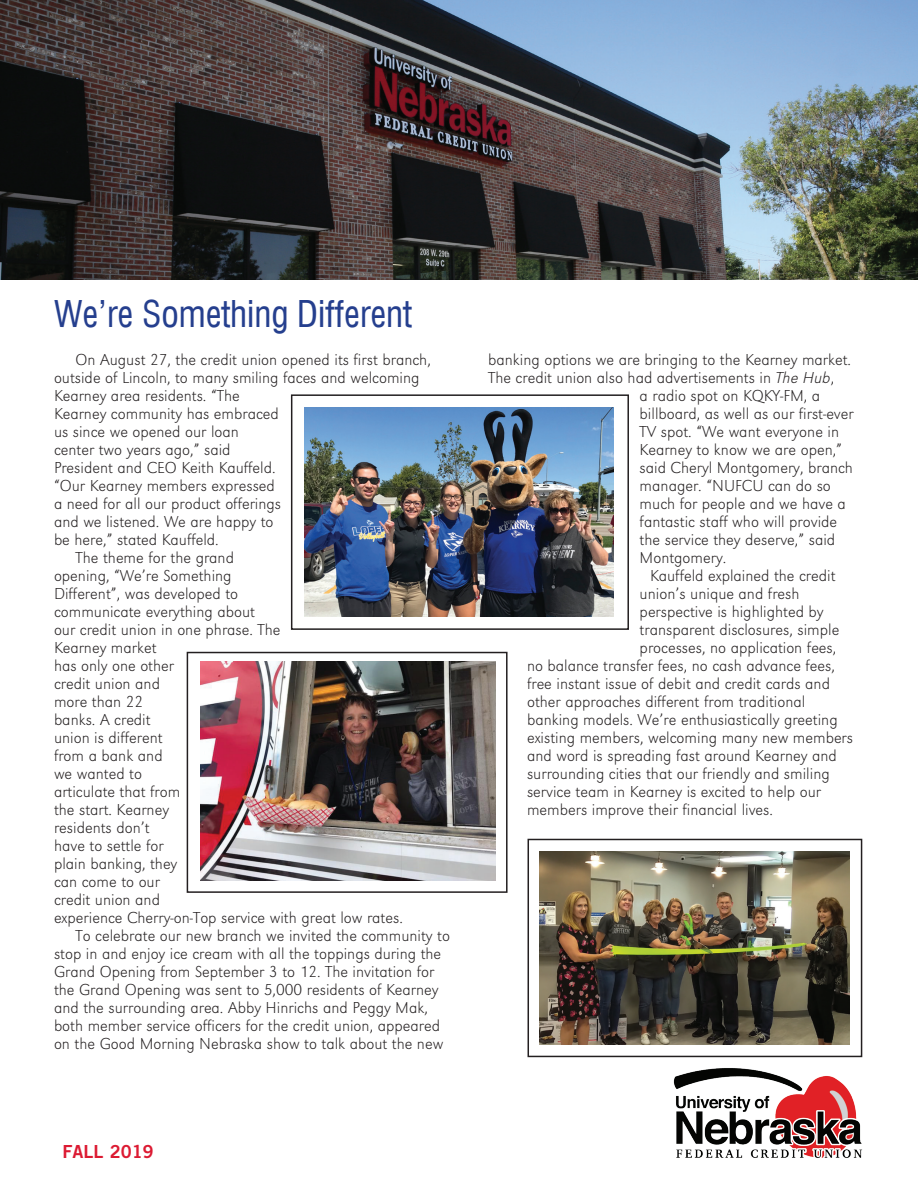
<style>
.page{position:relative;width:918px;height:1188px;background:#fff}
.page>*{position:absolute;margin:0;border:0;box-sizing:border-box;transform-origin:0 0}
.t1{font:36px "Corporate Condensed Regular SWFTE";color:#253f8e}
.t2{font:18px "Trade Gothic LT Std Bd 2";color:#dc1a32}
.t3{font:300 expanded 16.5px/18px "URW Grotesk";color:#231f20}
.s1{font-style:italic}
</style>
<div class="page">
<img style="left:659px;top:1056px;width:204px;height:102px">
<img style="left:0;top:0;width:918px;height:280px">
<div style="left:291px;top:394px;width:338px;height:236px;border:2px solid #231f20"></div>
<img style="left:304px;top:407px;width:310px;height:209px">
<div style="left:528px;top:839px;width:334px;height:218px;border:2px solid #231f20"></div>
<img style="left:540px;top:852px;width:309px;height:193px">
<img style="left:201px;top:661px;width:295px;height:220px">
<div style="left:187px;top:652px;width:321px;height:241px;border:2px solid #231f20"></div>
<p class="t1" style="left:54px;top:292px;width:360px">We’re Something Different</p>
<p class="t3" style="left:54px;top:351px;width:378px;text-indent:22px">On August 27, the credit union opened its first branch, outside of Lincoln, to many smiling faces and welcoming Kearney area residents. “The<br>Kearney community has embraced<br>us since we opened our loan<br>center two years ago,” said<br>President and CEO Keith Kauffeld.<br>“Our Kearney members expressed<br>a need for all our product offerings<br>and we listened. We are happy to<br>be here,” stated Kauffeld.</p>
<p class="t3" style="left:54px;top:549px;width:350px;text-indent:22px">The theme for the grand<br>opening, “We’re Something<br>Different”, was developed to<br>communicate everything about<br>our credit union in one phrase. The<br>Kearney market<br>has only one other<br>credit union and<br>more than 22<br>banks. A credit<br>union is different<br>from a bank and<br>we wanted to<br>articulate that from<br>the start. Kearney<br>residents don’t<br>have to settle for<br>plain banking, they<br>can come to our<br>credit union and<br>experience Cherry-on-Top service with great low rates.</p>
<p class="t3" style="left:54px;top:927px;width:398px;text-indent:22px">To celebrate our new branch we invited the community to stop in and enjoy ice cream with all the toppings during the Grand Opening from September 3 to 12. The invitation for the Grand Opening was sent to 5,000 residents of Kearney and the surrounding area. Abby Hinrichs and Peggy Mak, both member service officers for the credit union, appeared on the Good Morning Nebraska show to talk about the new</p>
<p class="t2" style="left:63px;top:1141px;width:93px">FALL 2019</p>
<p class="t3" style="left:488px;top:350px;width:364px">banking options we are bringing to the Kearney market.</p>
<p class="t3" style="left:488px;top:368px;width:348px">The credit union also had advertisements in <span class="s1">The Hub</span>,</p>
<p class="t3" style="left:640px;top:386px;width:182px">a radio spot on KQKY-FM, a</p>
<p class="t3" style="left:640px;top:404px;width:216px">billboard, as well as our first-ever</p>
<p class="t3" style="left:640px;top:422px;width:201px">TV spot. “We want everyone in</p>
<p class="t3" style="left:640px;top:440px;width:204px">Kearney to know we are open,”</p>
<p class="t3" style="left:640px;top:458px;width:215px">said Cheryl Montgomery, branch</p>
<p class="t3" style="left:640px;top:476px;width:193px">manager. “NUFCU can do so</p>
<p class="t3" style="left:640px;top:494px;width:208px">much for people and we have a</p>
<p class="t3" style="left:640px;top:512px;width:199px">fantastic staff who will provide</p>
<p class="t3" style="left:640px;top:530px;width:197px">the service they deserve,” said</p>
<p class="t3" style="left:640px;top:548px;width:88px">Montgomery.</p>
<p class="t3" style="left:650px;top:566px;width:187px">Kauffeld explained the credit</p>
<p class="t3" style="left:640px;top:584px;width:161px">union’s unique and fresh</p>
<p class="t3" style="left:640px;top:602px;width:186px">perspective is highlighted by</p>
<p class="t3" style="left:640px;top:620px;width:201px">transparent disclosures, simple</p>
<p class="t3" style="left:640px;top:638px;width:198px">processes, no application fees,</p>
<p class="t3" style="left:527px;top:656px;width:309px">no balance transfer fees, no cash advance fees,</p>
<p class="t3" style="left:527px;top:674px;width:305px">free instant issue of debit and credit cards and</p>
<p class="t3" style="left:527px;top:692px;width:280px">other approaches different from traditional</p>
<p class="t3" style="left:527px;top:710px;width:312px">banking models. We’re enthusiastically greeting</p>
<p class="t3" style="left:527px;top:728px;width:328px">existing members, welcoming many new members</p>
<p class="t3" style="left:527px;top:746px;width:311px">and word is spreading fast around Kearney and</p>
<p class="t3" style="left:527px;top:764px;width:304px">surrounding cities that our friendly and smiling</p>
<p class="t3" style="left:527px;top:782px;width:296px">service team in Kearney is excited to help our</p>
<p class="t3" style="left:527px;top:800px;width:247px">members improve their financial lives.</p>
</div>
